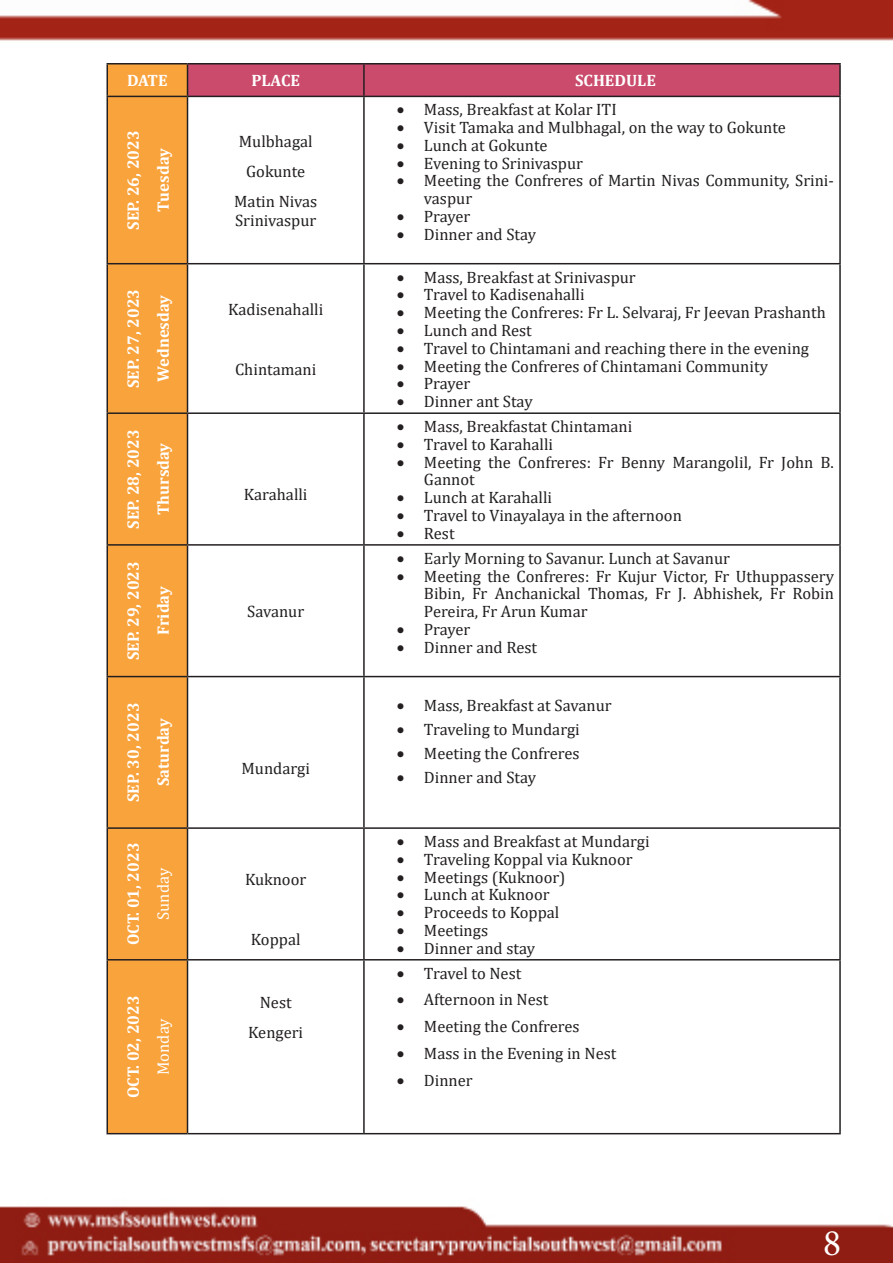
<style>
.page{position:relative;width:893px;height:1263px;background:#fff}
.page>*{position:absolute;margin:0;border:0;box-sizing:border-box;transform-origin:0 0}
.t1{font:37.5px "Minion Pro";color:#fff}
.t2{font:16.5px/17.9px "Cambria";color:#231f20}
.List_Paragraph{font:700 16.5px "Cambria";color:#fff}
.t3{font:16.5px "Cambria";color:#fff}
</style>
<div class="page">
<img style="left:0;top:0;width:893px;height:1263px">
<div style="left:108px;top:65px;width:79px;height:1068px;background:#f9a33d"></div>
<div style="left:188px;top:65px;width:651px;height:31px;background:#ca4b6c"></div>
<hr style="left:106px;top:63px;width:82px;height:2px;background:#231f20">
<hr style="left:106px;top:65px;width:2px;height:31px;background:#231f20">
<hr style="left:188px;top:63px;width:176px;height:2px;background:#231f20">
<hr style="left:187px;top:65px;width:1px;height:31px;background:#231f20">
<hr style="left:364px;top:63px;width:477px;height:2px;background:#231f20">
<hr style="left:363px;top:65px;width:2px;height:31px;background:#231f20">
<hr style="left:839px;top:65px;width:2px;height:31px;background:#231f20">
<hr style="left:106px;top:96px;width:82px;height:1px;background:#231f20">
<hr style="left:106px;top:97px;width:2px;height:166px;background:#231f20">
<hr style="left:188px;top:96px;width:176px;height:1px;background:#231f20">
<hr style="left:187px;top:97px;width:1px;height:166px;background:#231f20">
<hr style="left:364px;top:96px;width:477px;height:1px;background:#231f20">
<hr style="left:363px;top:97px;width:2px;height:166px;background:#231f20">
<hr style="left:839px;top:97px;width:2px;height:166px;background:#231f20">
<hr style="left:106px;top:263px;width:82px;height:1px;background:#231f20">
<hr style="left:106px;top:264px;width:2px;height:148px;background:#231f20">
<hr style="left:188px;top:263px;width:176px;height:1px;background:#231f20">
<hr style="left:187px;top:264px;width:1px;height:148px;background:#231f20">
<hr style="left:364px;top:263px;width:477px;height:1px;background:#231f20">
<hr style="left:363px;top:264px;width:2px;height:148px;background:#231f20">
<hr style="left:839px;top:264px;width:2px;height:148px;background:#231f20">
<hr style="left:106px;top:412px;width:82px;height:2px;background:#231f20">
<hr style="left:106px;top:414px;width:2px;height:130px;background:#231f20">
<hr style="left:188px;top:412px;width:176px;height:2px;background:#231f20">
<hr style="left:187px;top:414px;width:1px;height:130px;background:#231f20">
<hr style="left:364px;top:412px;width:477px;height:2px;background:#231f20">
<hr style="left:363px;top:414px;width:2px;height:130px;background:#231f20">
<hr style="left:839px;top:414px;width:2px;height:130px;background:#231f20">
<hr style="left:106px;top:544px;width:82px;height:2px;background:#231f20">
<hr style="left:106px;top:546px;width:2px;height:130px;background:#231f20">
<hr style="left:188px;top:544px;width:176px;height:2px;background:#231f20">
<hr style="left:187px;top:546px;width:1px;height:130px;background:#231f20">
<hr style="left:364px;top:544px;width:477px;height:2px;background:#231f20">
<hr style="left:363px;top:546px;width:2px;height:130px;background:#231f20">
<hr style="left:839px;top:546px;width:2px;height:130px;background:#231f20">
<hr style="left:106px;top:676px;width:82px;height:1px;background:#231f20">
<hr style="left:106px;top:677px;width:2px;height:150px;background:#231f20">
<hr style="left:188px;top:676px;width:176px;height:1px;background:#231f20">
<hr style="left:187px;top:677px;width:1px;height:150px;background:#231f20">
<hr style="left:364px;top:676px;width:477px;height:1px;background:#231f20">
<hr style="left:363px;top:677px;width:2px;height:150px;background:#231f20">
<hr style="left:839px;top:677px;width:2px;height:150px;background:#231f20">
<hr style="left:106px;top:827px;width:82px;height:2px;background:#231f20">
<hr style="left:106px;top:829px;width:2px;height:130px;background:#231f20">
<hr style="left:188px;top:827px;width:176px;height:2px;background:#231f20">
<hr style="left:187px;top:829px;width:1px;height:130px;background:#231f20">
<hr style="left:364px;top:827px;width:477px;height:2px;background:#231f20">
<hr style="left:363px;top:829px;width:2px;height:130px;background:#231f20">
<hr style="left:839px;top:829px;width:2px;height:130px;background:#231f20">
<hr style="left:106px;top:959px;width:82px;height:1px;background:#231f20">
<hr style="left:106px;top:960px;width:2px;height:173px;background:#231f20">
<hr style="left:188px;top:959px;width:176px;height:1px;background:#231f20">
<hr style="left:187px;top:960px;width:1px;height:173px;background:#231f20">
<hr style="left:364px;top:959px;width:477px;height:1px;background:#231f20">
<hr style="left:363px;top:960px;width:2px;height:173px;background:#231f20">
<hr style="left:839px;top:960px;width:2px;height:173px;background:#231f20">
<hr style="left:106px;top:1133px;width:82px;height:1px;background:#231f20">
<hr style="left:188px;top:1133px;width:176px;height:1px;background:#231f20">
<hr style="left:364px;top:1133px;width:477px;height:1px;background:#231f20">
<p class="List_Paragraph" style="left:127px;top:69px;width:42px">DATE</p>
<p class="List_Paragraph" style="left:251px;top:69px;width:50px">PLACE</p>
<p class="List_Paragraph" style="left:575px;top:69px;width:82px">SCHEDULE</p>
<p class="List_Paragraph" style="left:122px;top:230px;width:101px;rotate:-90deg">SEP. 26, 2023</p>
<p class="List_Paragraph" style="left:151px;top:212px;width:65px;rotate:-90deg">Tuesday</p>
<p class="t2" style="left:239px;top:132px;width:75px">Mulbhagal</p>
<p class="t2" style="left:246px;top:162px;width:61px">Gokunte</p>
<p class="t2" style="left:234px;top:192px;width:85px">Matin Nivas</p>
<p class="t2" style="left:235px;top:211px;width:83px">Srinivaspur</p>
<p class="List_Paragraph" style="left:122px;top:388px;width:101px;rotate:-90deg">SEP. 27, 2023</p>
<p class="List_Paragraph" style="left:151px;top:382px;width:88px;rotate:-90deg">Wednesday</p>
<p class="t2" style="left:228px;top:300px;width:97px">Kadisenahalli</p>
<p class="t2" style="left:235px;top:360px;width:83px">Chintamani</p>
<p class="List_Paragraph" style="left:122px;top:529px;width:101px;rotate:-90deg">SEP. 28, 2023</p>
<p class="List_Paragraph" style="left:122px;top:660px;width:101px;rotate:-90deg">SEP. 29, 2023</p>
<p class="List_Paragraph" style="left:151px;top:515px;width:74px;rotate:-90deg">Thursday</p>
<p class="List_Paragraph" style="left:151px;top:635px;width:50px;rotate:-90deg">Friday</p>
<p class="t2" style="left:244px;top:486px;width:65px">Karahalli</p>
<p class="t2" style="left:247px;top:602px;width:59px">Savanur</p>
<p class="List_Paragraph" style="left:122px;top:802px;width:101px;rotate:-90deg">SEP. 30, 2023</p>
<p class="List_Paragraph" style="left:151px;top:786px;width:69px;rotate:-90deg">Saturday</p>
<p class="t2" style="left:241px;top:759px;width:70px">Mundargi</p>
<p class="List_Paragraph" style="left:122px;top:945px;width:104px;rotate:-90deg">OCT. 01, 2023</p>
<p class="t3" style="left:153px;top:920px;width:53px;rotate:-90deg">Sunday</p>
<p class="t2" style="left:245px;top:871px;width:63px">Kuknoor</p>
<p class="t2" style="left:251px;top:930px;width:51px">Koppal</p>
<p class="List_Paragraph" style="left:122px;top:1098px;width:105px;rotate:-90deg">OCT. 02, 2023</p>
<p class="t3" style="left:153px;top:1075px;width:58px;rotate:-90deg">Monday</p>
<p class="t2" style="left:260px;top:994px;width:33px">Nest</p>
<p class="t2" style="left:248px;top:1024px;width:56px">Kengeri</p>
<p class="t2" style="left:397px;top:101px;width:221px">• Mass, Breakfast at Kolar ITI</p>
<p class="t2" style="left:397px;top:118px;width:390px">• Visit Tamaka and Mulbhagal, on the way to Gokunte</p>
<p class="t2" style="left:397px;top:136px;width:152px">• Lunch at Gokunte</p>
<p class="t2" style="left:397px;top:154px;width:188px">• Evening to Srinivaspur</p>
<p class="t2" style="left:424px;top:172px;width:412px;text-indent:-27px">• Meeting the Confreres of Martin Nivas Community, Srini&shy;vaspur</p>
<p class="t2" style="left:397px;top:207px;width:75px">• Prayer</p>
<p class="t2" style="left:397px;top:225px;width:141px">• Dinner and Stay</p>
<p class="t2" style="left:397px;top:268px;width:240px">• Mass, Breakfast at Srinivaspur</p>
<p class="t2" style="left:397px;top:286px;width:189px">• Travel to Kadisenahalli</p>
<p class="t2" style="left:397px;top:304px;width:430px">• Meeting the Confreres: Fr L. Selvaraj, Fr Jeevan Prashanth</p>
<p class="t2" style="left:397px;top:321px;width:136px">• Lunch and Rest</p>
<p class="t2" style="left:397px;top:339px;width:414px">• Travel to Chintamani and reaching there in the evening</p>
<p class="t2" style="left:397px;top:357px;width:373px">• Meeting the Confreres of Chintamani Community</p>
<p class="t2" style="left:397px;top:375px;width:75px">• Prayer</p>
<p class="t2" style="left:397px;top:393px;width:137px">• Dinner ant Stay</p>
<p class="t2" style="left:397px;top:417px;width:237px">• Mass, Breakfastat Chintamani</p>
<p class="t2" style="left:397px;top:435px;width:158px">• Travel to Karahalli</p>
<p class="t2" style="left:424px;top:453px;width:412px;text-indent:-27px">• Meeting the Confreres: Fr Benny Marangolil, Fr John B.<br>Gannot</p>
<p class="t2" style="left:397px;top:489px;width:157px">• Lunch at Karahalli</p>
<p class="t2" style="left:397px;top:506px;width:286px">• Travel to Vinayalaya in the afternoon</p>
<p class="t2" style="left:397px;top:524px;width:59px">• Rest</p>
<p class="t2" style="left:397px;top:549px;width:335px">• Early Morning to Savanur. Lunch at Savanur</p>
<p class="t2" style="left:424px;top:567px;width:412px;text-align:justify;text-indent:-27px">• Meeting the Confreres: Fr Kujur Victor, Fr Uthuppassery Bibin, Fr Anchanickal Thomas, Fr J. Abhishek, Fr Robin Pereira, Fr Arun Kumar</p>
<p class="t2" style="left:397px;top:620px;width:75px">• Prayer</p>
<p class="t2" style="left:397px;top:638px;width:142px">• Dinner and Rest</p>
<p class="t2" style="left:397px;top:696px;width:216px">• Mass, Breakfast at Savanur</p>
<p class="t2" style="left:397px;top:720px;width:184px">• Traveling to Mundargi</p>
<p class="t2" style="left:397px;top:744px;width:184px">• Meeting the Confreres</p>
<p class="t2" style="left:397px;top:768px;width:141px">• Dinner and Stay</p>
<p class="t2" style="left:397px;top:832px;width:254px">• Mass and Breakfast at Mundargi</p>
<p class="t2" style="left:397px;top:850px;width:237px">• Traveling Koppal via Kuknoor</p>
<p class="t2" style="left:397px;top:868px;width:170px">• Meetings (Kuknoor)</p>
<p class="t2" style="left:397px;top:886px;width:154px">• Lunch at Kuknoor</p>
<p class="t2" style="left:397px;top:903px;width:164px">• Proceeds to Koppal</p>
<p class="t2" style="left:397px;top:921px;width:93px">• Meetings</p>
<p class="t2" style="left:397px;top:939px;width:140px">• Dinner and stay</p>
<p class="t2" style="left:397px;top:964px;width:126px">• Travel to Nest</p>
<p class="t2" style="left:397px;top:991px;width:153px">• Afternoon in Nest</p>
<p class="t2" style="left:397px;top:1018px;width:184px">• Meeting the Confreres</p>
<p class="t2" style="left:397px;top:1044px;width:221px">• Mass in the Evening in Nest</p>
<p class="t2" style="left:397px;top:1071px;width:77px">• Dinner</p>
<h1 class="t1" style="left:823px;top:1218px;width:19px">8</h1>
</div>
